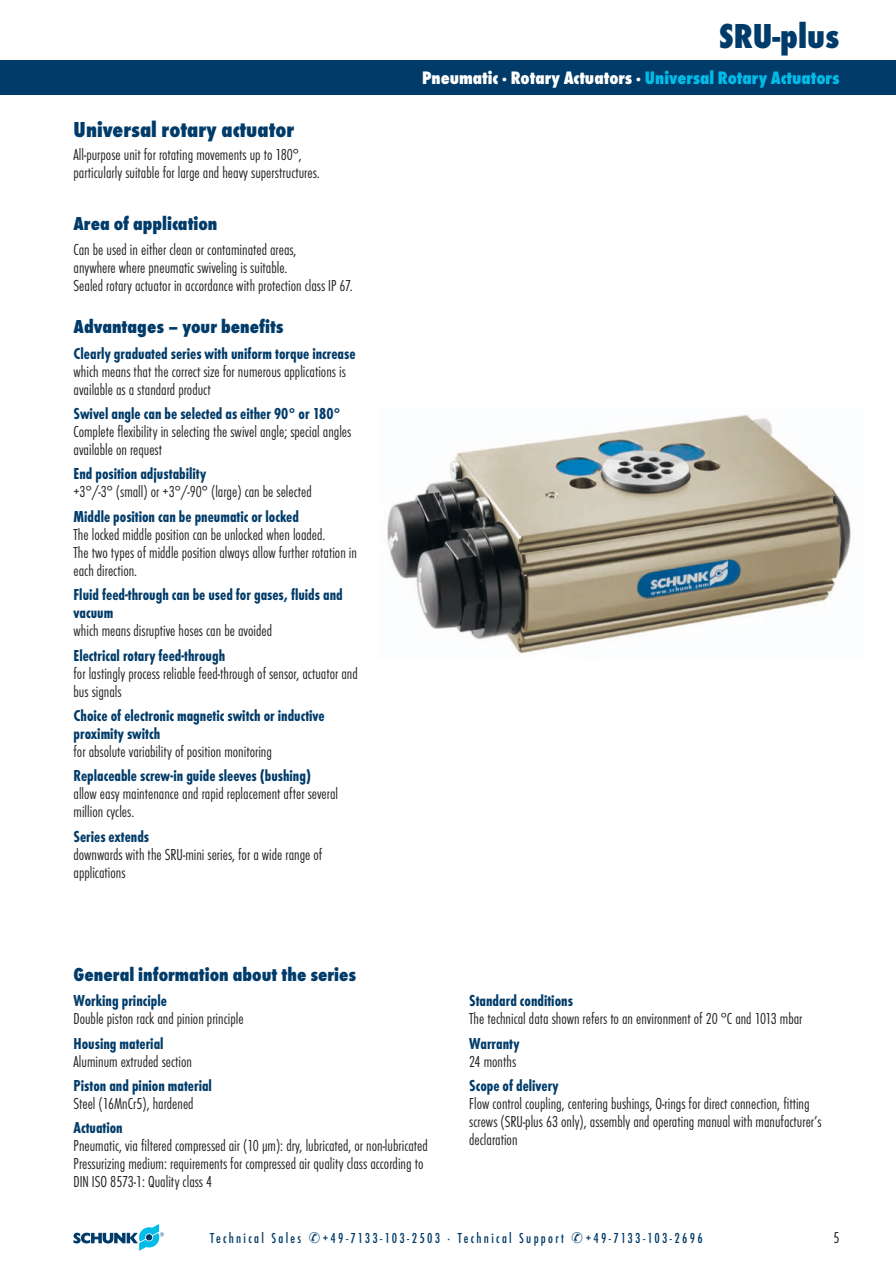
<style>
.page{position:relative;width:896px;height:1266px;background:#fff}
.page>*{position:absolute;margin:0;border:0;box-sizing:border-box;transform-origin:0 0}
.t1{font:36px "Futura TOT Ext Bol Con";color:#003b69}
.t2{font:22.5px "Futura TOT Ext Bol Con";color:#003b69}
.t3{font:19.5px "Futura TOT Ext Bol Con";color:#003b69}
.t4{font:18.75px "Futura TOT Ext Bol Con";color:#fff}
.t5{font:16.5px/18px "Futura TOT Lig Con";color:#231f20}
.t6{font:16.5px/18px "Futura TOT Bol Con";color:#003b69}
.t7{font:15px "Futura TOT Med Con";letter-spacing:.16em;color:#003b69;scale:.95 1}
.s1{color:#02bce8}
</style>
<div class="page">
<img style="left:387px;top:414px;width:464px;height:240px">
<svg style="left:74px;top:1224px;width:90px;height:26px"></svg>
<hr style="left:0;top:61px;width:1px;height:34px;background:#003b69">
<div style="left:1px;top:61px;width:894px;height:34px;background:#003b69"></div>
<h1 class="t1" style="left:719px;top:16px;width:122px">SRU-plus</h1>
<h2 class="t2" style="left:74px;top:117px;width:222px">Universal rotary actuator</h2>
<p class="t5" style="left:74px;top:146px;width:248px">All-purpose unit for rotating movements up to 180°, particularly suitable for large and heavy superstructures.</p>
<p class="t3" style="left:74px;top:212px;width:145px">Area of application</p>
<p class="t5" style="left:74px;top:241px;width:281px">Can be used in either clean or contaminated areas,<br>anywhere where pneumatic swiveling is suitable.<br>Sealed rotary actuator in accordance with protection class IP 67.</p>
<p class="t3" style="left:74px;top:316px;width:211px">Advantages – your benefits</p>
<p class="t6" style="left:74px;top:344px;width:283px">Clearly graduated series with uniform torque increase</p>
<p class="t5" style="left:74px;top:362px;width:274px">which means that the correct size for numerous applications is available as a standard product</p>
<p class="t6" style="left:74px;top:404px;width:268px">Swivel angle can be selected as either 90° or 180°</p>
<p class="t5" style="left:74px;top:422px;width:279px">Complete flexibility in selecting the swivel angle; special angles available on request</p>
<p class="t6" style="left:74px;top:465px;width:134px">end position adjustability</p>
<p class="t5" style="left:74px;top:483px;width:240px">+3°/-3° (small) or +3°/-90° (large) can be selected</p>
<p class="t6" style="left:74px;top:507px;width:227px">Middle position can be pneumatic or locked</p>
<p class="t5" style="left:74px;top:525px;width:285px">The locked middle position can be unlocked when loaded.<br>The two types of middle position always allow further rotation in each direction.</p>
<p class="t6" style="left:74px;top:585px;width:270px">fluid feed-through can be used for gases, fluids and vacuum</p>
<p class="t5" style="left:74px;top:622px;width:200px">which means disruptive hoses can be avoided</p>
<p class="t6" style="left:74px;top:646px;width:153px">electrical rotary feed-through</p>
<p class="t5" style="left:74px;top:664px;width:285px">for lastingly process reliable feed-through of sensor, actuator and bus signals</p>
<p class="t6" style="left:74px;top:706px;width:252px">Choice of electronic magnetic switch or inductive proximity switch</p>
<p class="t5" style="left:74px;top:742px;width:200px">for absolute variability of position monitoring</p>
<p class="t6" style="left:74px;top:767px;width:239px">Replaceable screw-in guide sleeves (bushing)</p>
<p class="t5" style="left:74px;top:785px;width:266px">allow easy maintenance and rapid replacement after several million cycles.</p>
<p class="t6" style="left:74px;top:827px;width:77px">Series extends</p>
<p class="t5" style="left:74px;top:845px;width:250px">downwards with the SRU-mini series, for a wide range of applications</p>
<p class="t4" style="left:422px;top:67px;width:419px">Pneumatic · Rotary Actuators · <span class="s1">Universal Rotary Actuators</span></p>
<p class="t3" style="left:74px;top:963px;width:284px">General information about the series</p>
<p class="t6" style="left:74px;top:991px;width:95px">Working principle</p>
<p class="t5" style="left:74px;top:1009px;width:171px">Double piston rack and pinion principle</p>
<p class="t6" style="left:74px;top:1034px;width:91px">housing material</p>
<p class="t5" style="left:74px;top:1052px;width:120px">Aluminum extruded section</p>
<p class="t6" style="left:74px;top:1076px;width:140px">Piston and pinion material</p>
<p class="t5" style="left:74px;top:1094px;width:121px">Steel (16MnCr5), hardened</p>
<p class="t6" style="left:74px;top:1118px;width:51px">actuation</p>
<p class="t5" style="left:74px;top:1136px;width:356px">Pneumatic, via filtered compressed air (10 μm): dry, lubricated, or non-lubricated<br>Pressurizing medium: requirements for compressed air quality class according to<br>DIN ISO 8573-1: Quality class 4</p>
<p class="t6" style="left:469px;top:991px;width:105px">Standard conditions</p>
<p class="t5" style="left:469px;top:1009px;width:334px">The technical data shown refers to an environment of 20 °C and 1013 mbar</p>
<p class="t6" style="left:469px;top:1034px;width:52px">Warranty</p>
<p class="t5" style="left:469px;top:1052px;width:48px">24 months</p>
<p class="t6" style="left:469px;top:1076px;width:91px">Scope of delivery</p>
<p class="t5" style="left:469px;top:1094px;width:354px">Flow control coupling, centering bushings, O-rings for direct connection, fitting screws (SRU-plus 63 only), assembly and operating manual with manufacturer’s declaration</p>
<p class="t7" style="left:210px;top:1230px;width:97px">Technical Sales</p>
<p class="t7" style="left:323px;top:1230px;width:255px">+49-7133-103-2503 · Technical Support</p>
<p class="t7" style="left:585px;top:1230px;width:125px">+49-7133-103-2696</p>
<p class="t5" style="left:833px;top:1228px;width:8px">5</p>
</div>
